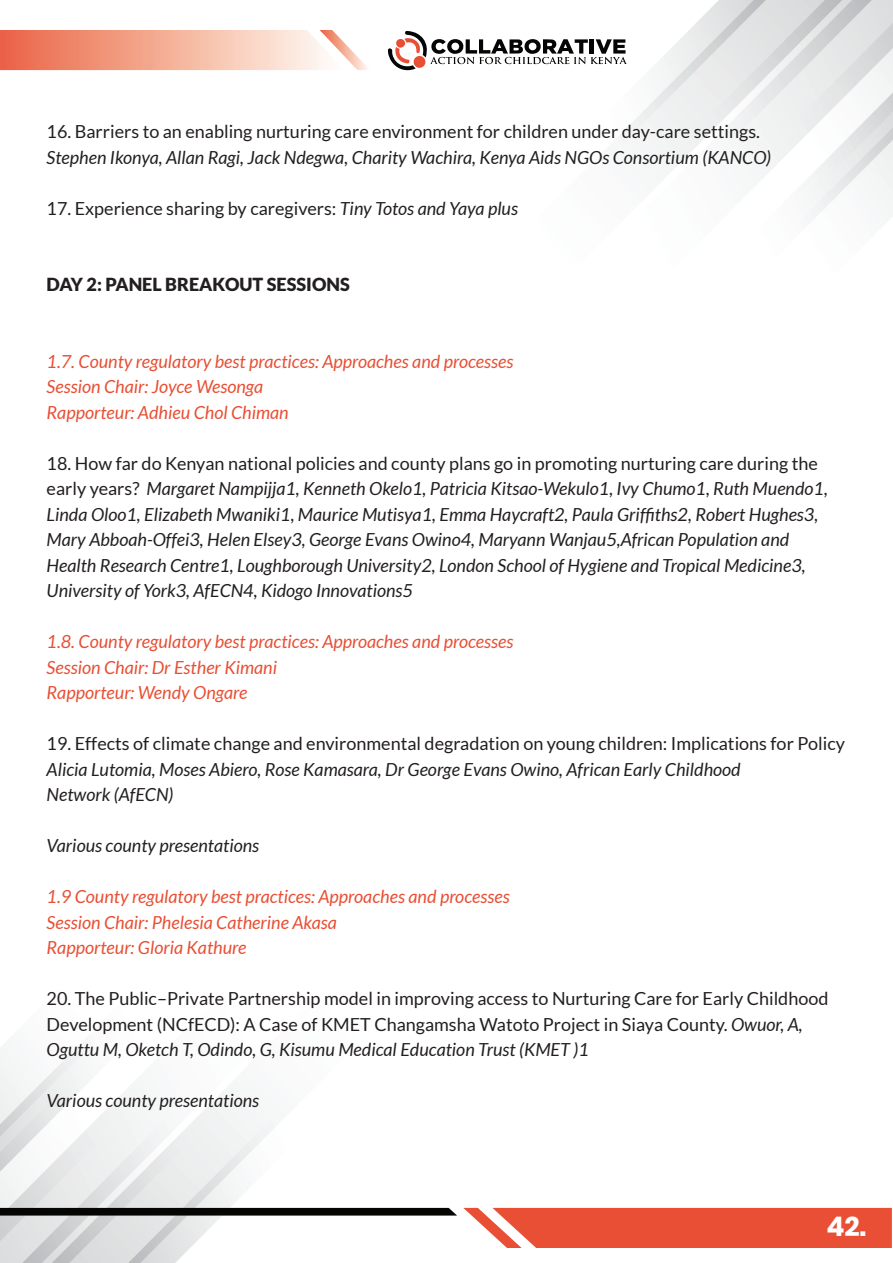
<style>
.page{position:relative;width:893px;height:1263px;background:#fff}
.page>*{position:absolute;margin:0;border:0;box-sizing:border-box;transform-origin:0 0}
.t1{font:700 27px "Poppins";color:#fff}
.t2{font:italic 18px/25.5px "Lato";color:#231f20}
.t3{font:18px/25.5px "Lato";color:#231f20}
.t4{font:italic 18px/25.5px "Lato";color:#e84f34}
.t5{font:900 18px "Lato";color:#231f20}
.s1{font-style:italic}
.s2{font-style:normal}
</style>
<div class="page">
<svg style="left:0;top:1043px;width:457px;height:220px"></svg>
<svg style="left:463px;top:1208px;width:429px;height:40px;background:#e95e45"></svg>
<svg style="left:388px;top:31px;width:137px;height:40px"></svg>
<svg style="left:842px;top:0;width:51px;height:217px"></svg>
<svg style="left:525px;top:0;width:317px;height:219px"></svg>
<svg style="left:0;top:30px;width:368px;height:40px;background:#f4b4a0"></svg>
<p class="t3" style="left:47px;top:119px;width:715px">16. Barriers to an enabling nurturing care environment for children under day-care settings.</p>
<p class="t2" style="left:47px;top:145px;width:726px">Stephen Ikonya, Allan Ragi, Jack Ndegwa, Charity Wachira, Kenya Aids NGOs Consortium (KANCO)</p>
<p class="t3" style="left:47px;top:195px;width:473px">17. Experience sharing by caregivers: <span class="s1">Tiny Totos and Yaya plus</span></p>
<p class="t5" style="left:47px;top:274px;width:305px">DAY 2: PANEL BREAKOUT SESSIONS</p>
<p class="t4" style="left:47px;top:349px;width:468px">1.7. County regulatory best practices: Approaches and processes<br>Session Chair: Joyce Wesonga<br>Rapporteur: Adhieu Chol Chiman</p>
<p class="t2" style="left:47px;top:451px;width:783px"><span class="s2">18. How far do Kenyan national policies and county plans go in promoting nurturing care during the early years?</span> Margaret Nampijja1, Kenneth Okelo1, Patricia Kitsao-Wekulo1, Ivy Chumo1, Ruth Muendo1, Linda Oloo1, Elizabeth Mwaniki1, Maurice Mutisya1, Emma Haycraft2, Paula Griffiths2, Robert Hughes3, Mary Abboah-Offei3, Helen Elsey3, George Evans Owino4, Maryann Wanjau5,African Population and Health Research Centre1, Loughborough University2, London School of Hygiene and Tropical Medicine3, University of York3, AfECN4, Kidogo Innovations5</p>
<p class="t4" style="left:47px;top:630px;width:468px">1.8. County regulatory best practices: Approaches and processes<br>Session Chair: Dr Esther Kimani<br>Rapporteur: Wendy Ongare</p>
<p class="t3" style="left:47px;top:731px;width:800px">19. Effects of climate change and environmental degradation on young children: Implications for Policy</p>
<p class="t2" style="left:47px;top:757px;width:696px">Alicia Lutomia, Moses Abiero, Rose Kamasara, Dr George Evans Owino, African Early Childhood<br>Network (AfECN)</p>
<p class="t2" style="left:47px;top:834px;width:214px">Various county presentations</p>
<p class="t4" style="left:47px;top:885px;width:465px">1.9 County regulatory best practices: Approaches and processes<br>Session Chair: Phelesia Catherine Akasa<br>Rapporteur: Gloria Kathure</p>
<p class="t3" style="left:47px;top:986px;width:783px">20. The Public–Private Partnership model in improving access to Nurturing Care for Early Childhood<br>Development (NCfECD): A Case of KMET Changamsha Watoto Project in Siaya County. <span class="s1">Owuor, A,<br>Oguttu M, Oketch T, Odindo, G, Kisumu Medical Education Trust (KMET )1</span></p>
<p class="t2" style="left:47px;top:1089px;width:214px">Various county presentations</p>
<h1 class="t1" style="left:826px;top:1211px;width:41px">42.</h1>
</div>
